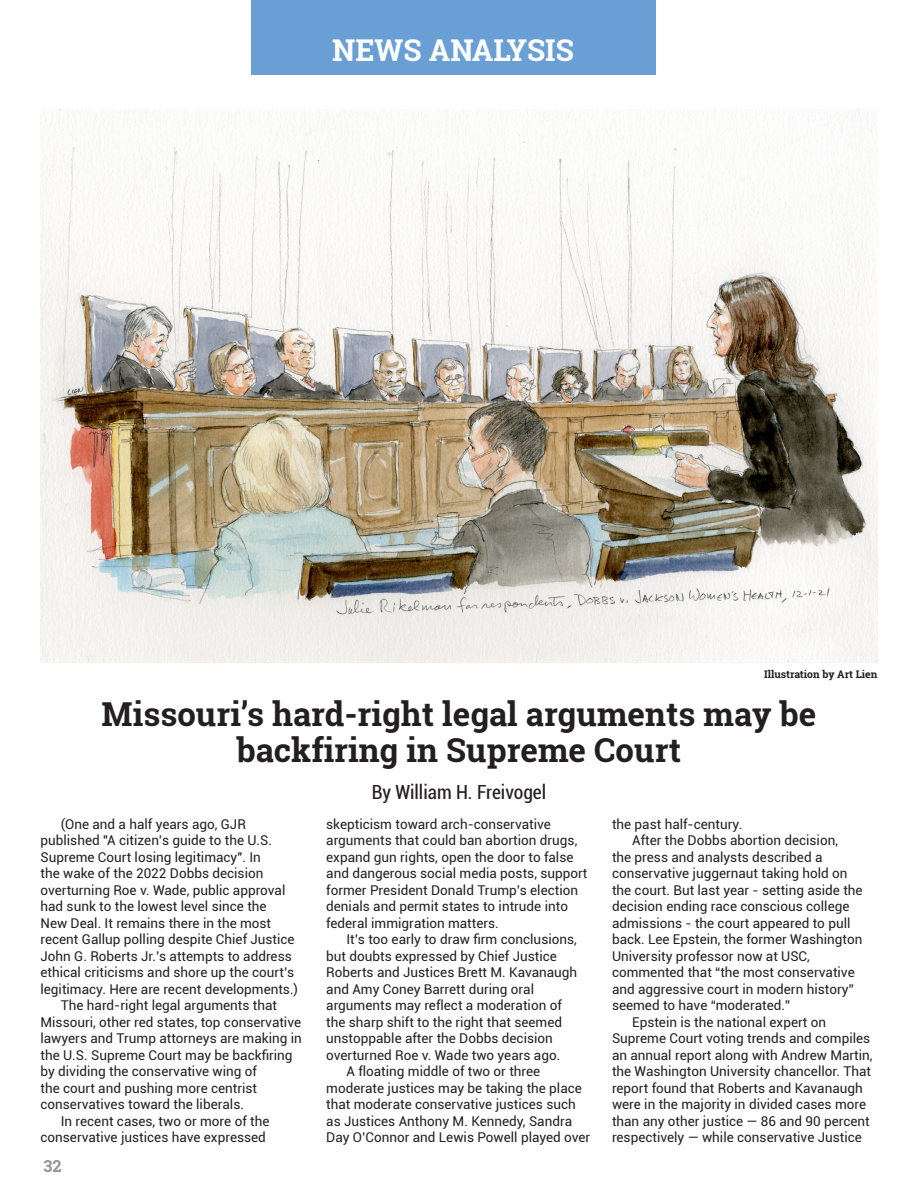
<style>
.page{position:relative;width:918px;height:1188px;background:#fff}
.page>*{position:absolute;margin:0;border:0;box-sizing:border-box;transform-origin:0 0}
.Headline{font:700 33px/36px "Roboto Slab";color:#231f20;text-align:center}
.Headline-2{font:700 30px "Roboto Slab";color:#fff}
.Byline{font:condensed 19.5px "Roboto";color:#231f20}
.t1{font:700 16.5px "Roboto Slab";color:#939598}
.Body{font:13.5px/16.5px "Roboto";color:#231f20}
.Cutline_credit{font:700 10.5px "Roboto Slab";color:#231f20}
</style>
<div class="page">
<div style="left:251px;top:0;width:405px;height:74px;background:#699fd5"></div>
<img style="left:40px;top:110px;width:838px;height:553px">
<p class="Headline-2" style="left:332px;top:30px;width:243px">NEWS ANALYSIS</p>
<p class="Cutline_credit" style="left:764px;top:667px;width:115px">Illustration by Art Lien</p>
<p class="Headline" style="left:102px;top:696px;width:716px">Missouri’s hard-right legal arguments may be backfiring in Supreme Court</p>
<p class="Byline" style="left:372px;top:779px;width:176px">By William H. Freivogel</p>
<p class="Body" style="left:40px;top:815px;width:259px;text-indent:20px">(One and a half years ago, GJR published "A citizen’s guide to the U.S.<br>Supreme Court losing legitimacy". In<br>the wake of the 2022 Dobbs decision overturning Roe v. Wade, public approval had sunk to the lowest level since the<br>New Deal. It remains there in the most recent Gallup polling despite Chief Justice John G. Roberts Jr.’s attempts to address ethical criticisms and shore up the court’s legitimacy. Here are recent developments.)</p>
<p class="Body" style="left:40px;top:997px;width:263px;text-indent:20px">The hard-right legal arguments that Missouri, other red states, top conservative lawyers and Trump attorneys are making in the U.S. Supreme Court may be backfiring by dividing the conservative wing of<br>the court and pushing more centrist conservatives toward the liberals.</p>
<p class="Body" style="left:40px;top:1112px;width:230px;text-align:right">In recent cases, two or more of the conservative justices have expressed</p>
<p class="Body" style="left:612px;top:815px;width:132px">the past half-century.</p>
<p class="Body" style="left:612px;top:832px;width:252px;text-indent:20px">After the Dobbs abortion decision,<br>the press and analysts described a conservative juggernaut taking hold on the court. But last year - setting aside the decision ending race conscious college admissions - the court appeared to pull back. Lee Epstein, the former Washington University professor now at USC, commented that “the most conservative and aggressive court in modern history” seemed to have “moderated.”</p>
<p class="Body" style="left:612px;top:1013px;width:262px;text-indent:20px">Epstein is the national expert on Supreme Court voting trends and compiles an annual report along with Andrew Martin, the Washington University chancellor. That report found that Roberts and Kavanaugh were in the majority in divided cases more than any other justice — 86 and 90 percent respectively — while conservative Justice</p>
<p class="Body" style="left:326px;top:815px;width:263px">skepticism toward arch-conservative arguments that could ban abortion drugs, expand gun rights, open the door to false and dangerous social media posts, support former President Donald Trump’s election denials and permit states to intrude into federal immigration matters.</p>
<p class="Body" style="left:326px;top:931px;width:253px;text-indent:20px">It’s too early to draw firm conclusions, but doubts expressed by Chief Justice Roberts and Justices Brett M. Kavanaugh and Amy Coney Barrett during oral arguments may reflect a moderation of the sharp shift to the right that seemed unstoppable after the Dobbs decision overturned Roe v. Wade two years ago.</p>
<p class="Body" style="left:326px;top:1063px;width:266px;text-indent:20px">A floating middle of two or three moderate justices may be taking the place that moderate conservative justices such as Justices Anthony M. Kennedy, Sandra Day O’Connor and Lewis Powell played over</p>
<p class="t1" style="left:44px;top:1155px;width:20px">32</p>
</div>
